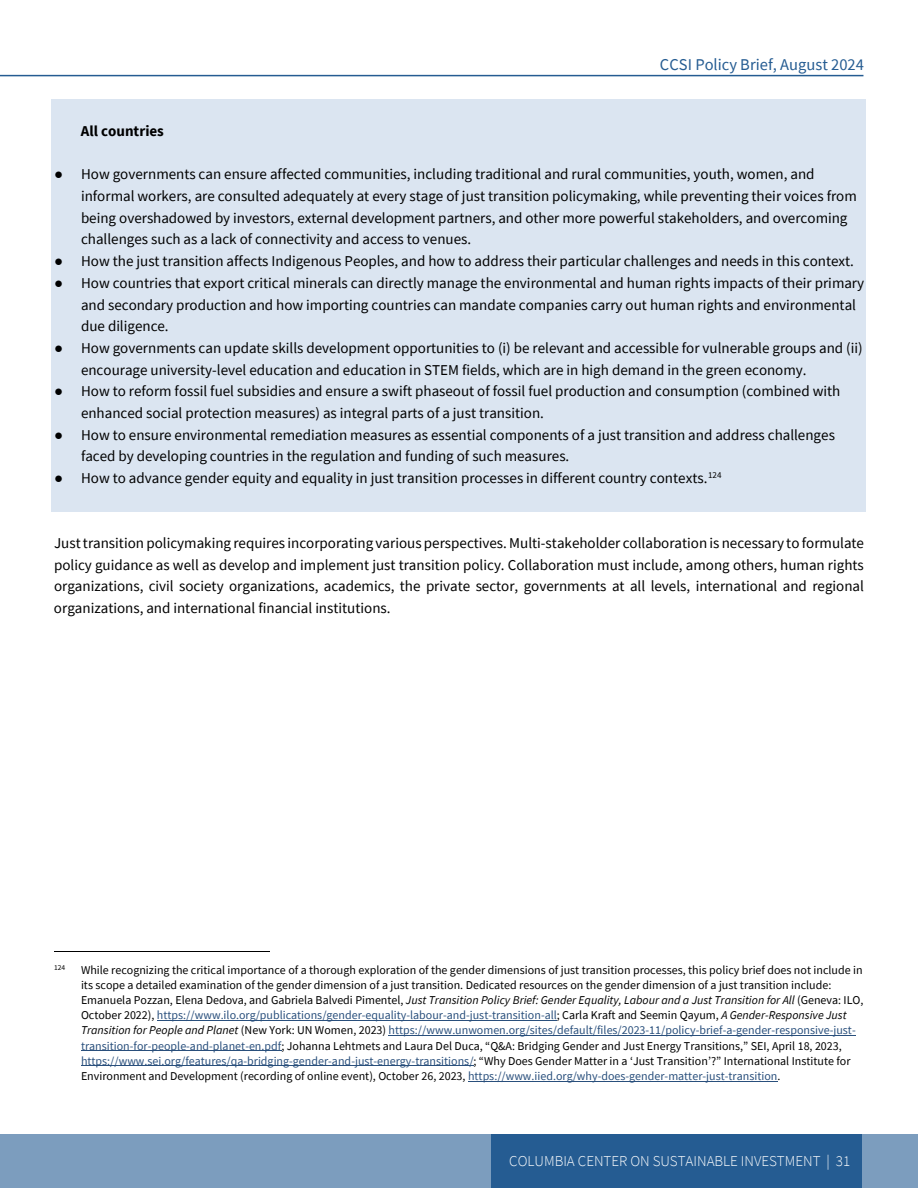
<style>
.page{position:relative;width:918px;height:1188px;background:#fff}
.page>*{position:absolute;margin:0;border:0;box-sizing:border-box;transform-origin:0 0}
.t1{font:16.5px "Source Sans Pro";color:#255c92}
.t2{font:15px/21.8px "Source Sans Pro";color:#000}
.t3{font:300 15px "Source Sans Pro";color:#fff}
.t4{font:700 15px "Source Sans Pro";color:#000}
.t5{font:12px/15.1px "Source Sans Pro";color:#000}
.t6{font:7.5px "Source Sans Pro";color:#000}
.s1{font-family:"Arial"}
.s2{font-style:italic}
.s3{color:#294f7c}
</style>
<div class="page">
<div style="left:0;top:1134px;width:918px;height:54px;background:#7c9dbe"></div>
<div style="left:491px;top:1135px;width:371px;height:53px;background:#255c92"></div>
<hr style="left:0;top:75px;width:863px;height:1px;background:#255c92">
<div style="left:52px;top:100px;width:814px;height:21px;background:#dbe5f1"></div>
<div style="left:52px;top:121px;width:814px;height:22px;background:#dbe5f1"></div>
<div style="left:52px;top:143px;width:814px;height:22px;background:#dbe5f1"></div>
<div style="left:52px;top:165px;width:814px;height:21px;background:#dbe5f1"></div>
<div style="left:52px;top:186px;width:814px;height:22px;background:#dbe5f1"></div>
<div style="left:52px;top:208px;width:814px;height:22px;background:#dbe5f1"></div>
<div style="left:52px;top:230px;width:814px;height:21px;background:#dbe5f1"></div>
<div style="left:52px;top:251px;width:814px;height:22px;background:#dbe5f1"></div>
<div style="left:52px;top:273px;width:814px;height:22px;background:#dbe5f1"></div>
<div style="left:52px;top:295px;width:814px;height:21px;background:#dbe5f1"></div>
<div style="left:52px;top:316px;width:814px;height:22px;background:#dbe5f1"></div>
<div style="left:52px;top:338px;width:814px;height:22px;background:#dbe5f1"></div>
<div style="left:52px;top:360px;width:814px;height:21px;background:#dbe5f1"></div>
<div style="left:52px;top:381px;width:814px;height:22px;background:#dbe5f1"></div>
<div style="left:52px;top:403px;width:814px;height:22px;background:#dbe5f1"></div>
<div style="left:52px;top:425px;width:814px;height:21px;background:#dbe5f1"></div>
<div style="left:52px;top:446px;width:814px;height:22px;background:#dbe5f1"></div>
<div style="left:52px;top:468px;width:814px;height:22px;background:#dbe5f1"></div>
<div style="left:52px;top:490px;width:814px;height:22px;background:#dbe5f1"></div>
<hr style="left:54px;top:951px;width:216px;height:1px;background:#000">
<hr style="left:157px;top:1020px;width:400px;height:1px;background:#294f7c">
<hr style="left:389px;top:1035px;width:467px;height:1px;background:#294f7c">
<hr style="left:81px;top:1050px;width:200px;height:1px;background:#294f7c">
<hr style="left:81px;top:1066px;width:393px;height:1px;background:#294f7c">
<hr style="left:468px;top:1081px;width:309px;height:1px;background:#294f7c">
<p class="t1" style="left:660px;top:54px;width:206px">CCSI Policy Brief, August 2024</p>
<p class="t4" style="left:81px;top:121px;width:84px">All countries</p>
<p class="t2" style="left:81px;top:164px;width:777px;text-indent:-27px"><span class="s1">●</span> How governments can ensure affected communities, including traditional and rural communities, youth, women, and informal workers, are consulted adequately at every stage of just transition policymaking, while preventing their voices from being overshadowed by investors, external development partners, and other more powerful stakeholders, and overcoming challenges such as a lack of connectivity and access to venues.</p>
<p class="t2" style="left:54px;top:250px;width:801px"><span class="s1">●</span> How the just transition affects Indigenous Peoples, and how to address their particular challenges and needs in this context.</p>
<p class="t2" style="left:81px;top:272px;width:785px;text-indent:-27px"><span class="s1">●</span> How countries that export critical minerals can directly manage the environmental and human rights impacts of their primary and secondary production and how importing countries can mandate companies carry out human rights and environmental due diligence.</p>
<p class="t2" style="left:81px;top:337px;width:783px;text-indent:-27px"><span class="s1">●</span> How governments can update skills development opportunities to (i) be relevant and accessible for vulnerable groups and (ii) encourage university-level education and education in STEM fields, which are in high demand in the green economy.</p>
<p class="t2" style="left:81px;top:380px;width:761px;text-indent:-27px"><span class="s1">●</span> How to reform fossil fuel subsidies and ensure a swift phaseout of fossil fuel production and consumption (combined with enhanced social protection measures) as integral parts of a just transition.</p>
<p class="t2" style="left:81px;top:424px;width:755px;text-indent:-27px"><span class="s1">●</span> How to ensure environmental remediation measures as essential components of a just transition and address challenges faced by developing countries in the regulation and funding of such measures.</p>
<p class="t2" style="left:54px;top:467px;width:669px"><span class="s1">●</span> How to advance gender equity and equality in just transition processes in different country contexts.<sup>124</sup></p>
<p class="t2" style="left:54px;top:532px;width:812px;text-align:justify">Just transition policymaking requires incorporating various perspectives. Multi-stakeholder collaboration is necessary to formulate policy guidance as well as develop and implement just transition policy. Collaboration must include, among others, human rights organizations, civil society organizations, academics, the private sector, governments at all levels, international and regional organizations, and international financial institutions.</p>
<p class="t6" style="left:54px;top:962px;width:13px">124</p>
<p class="t5" style="left:81px;top:963px;width:784px">While recognizing the critical importance of a thorough exploration of the gender dimensions of just transition processes, this policy brief does not include in its scope a detailed examination of the gender dimension of a just transition. Dedicated resources on the gender dimension of a just transition include:<br>Emanuela Pozzan, Elena Dedova, and Gabriela Balvedi Pimentel, <span class="s2">Just Transition Policy Brief: Gender Equality, Labour and a Just Transition for All</span> (Geneva: ILO, October 2022), <span class="s3">https://www.ilo.org/publications/gender-equality-labour-and-just-transition-all</span>; Carla Kraft and Seemin Qayum, <span class="s2">A Gender-Responsive Just Transition for People and Planet</span> (New York: UN Women, 2023) <span class="s3">https://www.unwomen.org/sites/default/files/2023-11/policy-brief-a-gender-responsive-just&shy;transition-for-people-and-planet-en.pdf</span>; Johanna Lehtmets and Laura Del Duca, “Q&amp;A: Bridging Gender and Just Energy Transitions,” SEI, April 18, 2023, <span class="s3">https://www.sei.org/features/qa-bridging-gender-and-just-energy-transitions/</span>; “Why Does Gender Matter in a ‘Just Transition’?” International Institute for Environment and Development (recording of online event), October 26, 2023, <span class="s3">https://www.iied.org/why-does-gender-matter-just-transition</span>.</p>
<p class="t3" style="left:509px;top:1152px;width:343px">COLUMBIA CENTER ON SUSTAINABLE INVESTMENT | 31</p>
</div>
